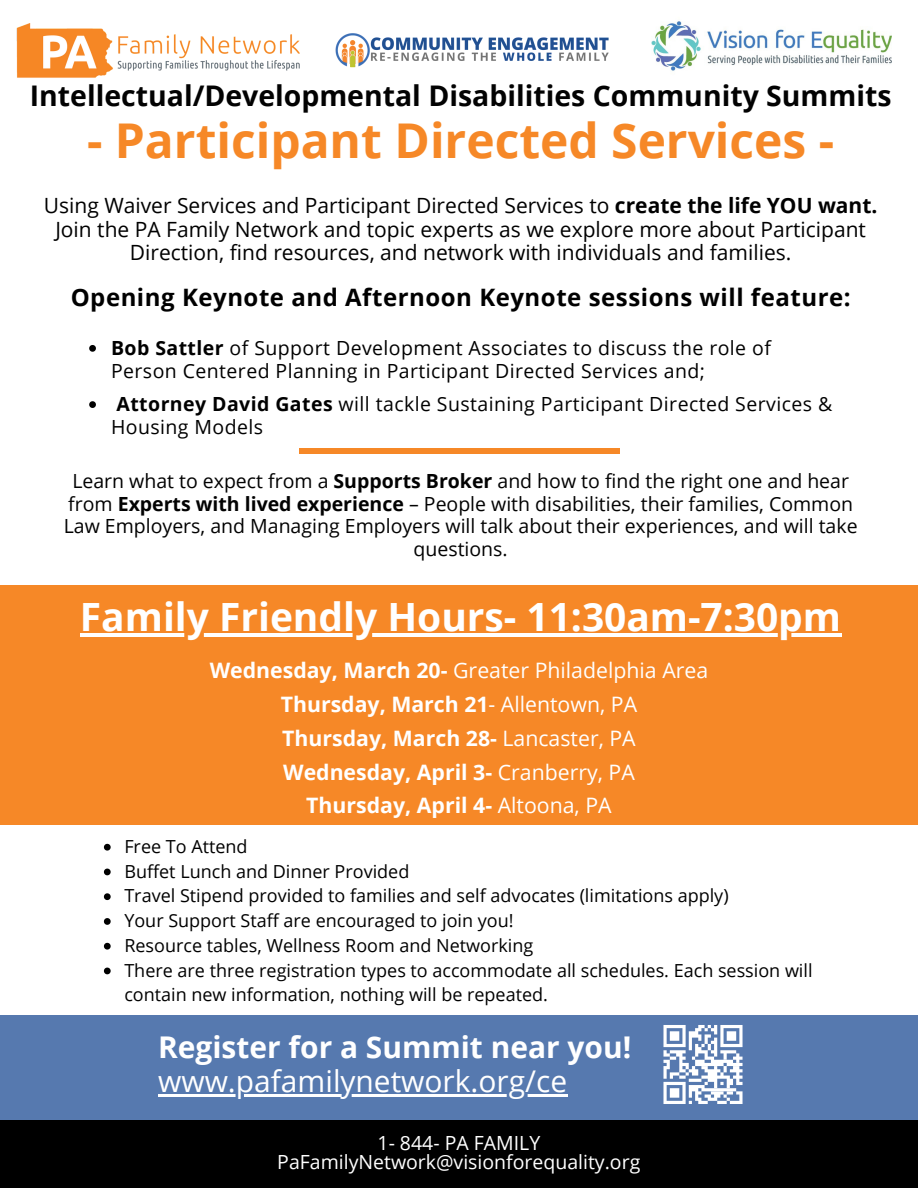
<style>
.page{position:relative;width:918px;height:1188px;background:#fff}
.page>*{position:absolute;margin:0;border:0;box-sizing:border-box;transform-origin:0 0}
.t1{font:700 48px "Open Sans";color:#f68827}
.t2{font:700 39px "Open Sans";color:#fff}
.t3{font:700 30px/33.8px "Open Sans";color:#fff}
.t4{font:700 28.5px "Open Sans";color:#020202}
.t5{font:700 24px "Open Sans";letter-spacing:.02em;color:#000}
.t6{font:700 21.3px "Open Sans";color:#fff}
.t7{font:21.3px "Open Sans";color:#fff}
.t8{font:21px/23.5px "Open Sans";color:#000;text-align:center}
.t9{font:19.5px/22.5px "Open Sans";color:#020202;text-align:center}
.t10{font:19.5px/22.5px "Open Sans";letter-spacing:.02em;color:#000}
.t11{font:19.5px/19.2px "Open Sans";color:#fff;text-align:center}
.t12{font:18px/24.8px "Open Sans";color:#000}
.s1{font-weight:700}
.s2{font-weight:400}
</style>
<div class="page">
<div style="left:0;top:586px;width:918px;height:239px;background:#f68827"></div>
<img style="left:651px;top:21px;width:241px;height:50px">
<img style="left:16px;top:24px;width:284px;height:54px">
<img style="left:335px;top:33px;width:274px;height:35px">
<svg style="left:89px;top:345px;width:7px;height:7px"></svg>
<svg style="left:89px;top:401px;width:7px;height:7px"></svg>
<svg style="left:104px;top:844px;width:7px;height:7px"></svg>
<svg style="left:104px;top:869px;width:7px;height:6px"></svg>
<svg style="left:104px;top:893px;width:7px;height:7px"></svg>
<svg style="left:104px;top:918px;width:7px;height:7px"></svg>
<svg style="left:104px;top:943px;width:7px;height:7px"></svg>
<svg style="left:104px;top:968px;width:7px;height:6px"></svg>
<div style="left:0;top:1015px;width:918px;height:173px;background:#5679af"></div>
<div style="left:0;top:1120px;width:918px;height:68px;background:#000"></div>
<hr style="left:158px;top:1094px;width:410px;height:2px;background:#fff">
<hr style="left:80px;top:633px;width:762px;height:4px;background:#fff">
<div style="left:299px;top:448px;width:320px;height:6px;background:#f68827"></div>
<svg style="left:663px;top:1025px;width:80px;height:79px"></svg>
<hr style="left:663px;top:1025px;width:23px;height:3px;background:#fff">
<p class="t4" style="left:30px;top:76px;width:863px">Intellectual/Developmental Disabilities Community Summits</p>
<h1 class="t1" style="left:87px;top:107px;width:749px">- Participant Directed Services -</h1>
<p class="t8" style="left:44px;top:193px;width:835px">Using Waiver Services and Participant Directed Services to <span class="s1">create the life YOU want.<br></span>Join the PA Family Network and topic experts as we explore more about Participant<br>Direction, find resources, and network with individuals and families.</p>
<h3 class="t5" style="left:71px;top:280px;width:781px">Opening Keynote and Afternoon Keynote sessions will feature:</h3>
<p class="t10" style="left:111px;top:336px;width:661px"><span class="s1">Bob Sattler</span> of Support Development Associates to discuss the role of<br>Person Centered Planning in Participant Directed Services and;</p>
<p class="t10" style="left:111px;top:393px;width:723px"><span class="s1">Attorney David Gates</span> will tackle Sustaining Participant Directed Services &amp;<br>Housing Models</p>
<p class="t9" style="left:64px;top:470px;width:795px">Learn what to expect from a <span class="s1">Supports Broker</span> and how to find the right one and hear from <span class="s1">Experts with lived experience</span> – People with disabilities, their families, Common Law Employers, and Managing Employers will talk about their experiences, and will take questions.</p>
<h1 class="t2" style="left:80px;top:590px;width:763px">Family Friendly Hours- 11:30am-7:30pm</h1>
<p class="t7" style="left:210px;top:656px;width:500px"><span class="s1">Wednesday, March 20-</span> Greater Philadelphia Area</p>
<p class="t6" style="left:281px;top:689px;width:358px">Thursday, March 21<span class="s2">- Allentown, PA</span></p>
<p class="t6" style="left:282px;top:723px;width:355px">Thursday, March 28- <span class="s2">Lancaster, PA</span></p>
<p class="t6" style="left:283px;top:757px;width:353px">Wednesday, April 3- <span class="s2">Cranberry, PA</span></p>
<h3 class="t6" style="left:306px;top:791px;width:307px">Thursday, April 4- <span class="s2">Altoona, PA</span></h3>
<p class="t12" style="left:124px;top:833px;width:125px">Free To Attend</p>
<p class="t12" style="left:124px;top:858px;width:286px">Buffet Lunch and Dinner Provided</p>
<p class="t12" style="left:124px;top:883px;width:606px">Travel Stipend provided to families and self advocates (limitations apply)</p>
<p class="t12" style="left:124px;top:908px;width:391px">Your Support Staff are encouraged to join you!</p>
<p class="t12" style="left:124px;top:932px;width:410px">Resource tables, Wellness Room and Networking</p>
<p class="t12" style="left:124px;top:957px;width:690px">There are three registration types to accommodate all schedules. Each session will contain new information, nothing will be repeated.</p>
<p class="t3" style="left:158px;top:1029px;width:475px">Register for a Summit near you! <span class="s2">www.pafamilynetwork.org/ce</span></p>
<p class="t11" style="left:277px;top:1132px;width:365px">1- 844- PA FAMILY<br>PaFamilyNetwork@visionforequality.org</p>
</div>
